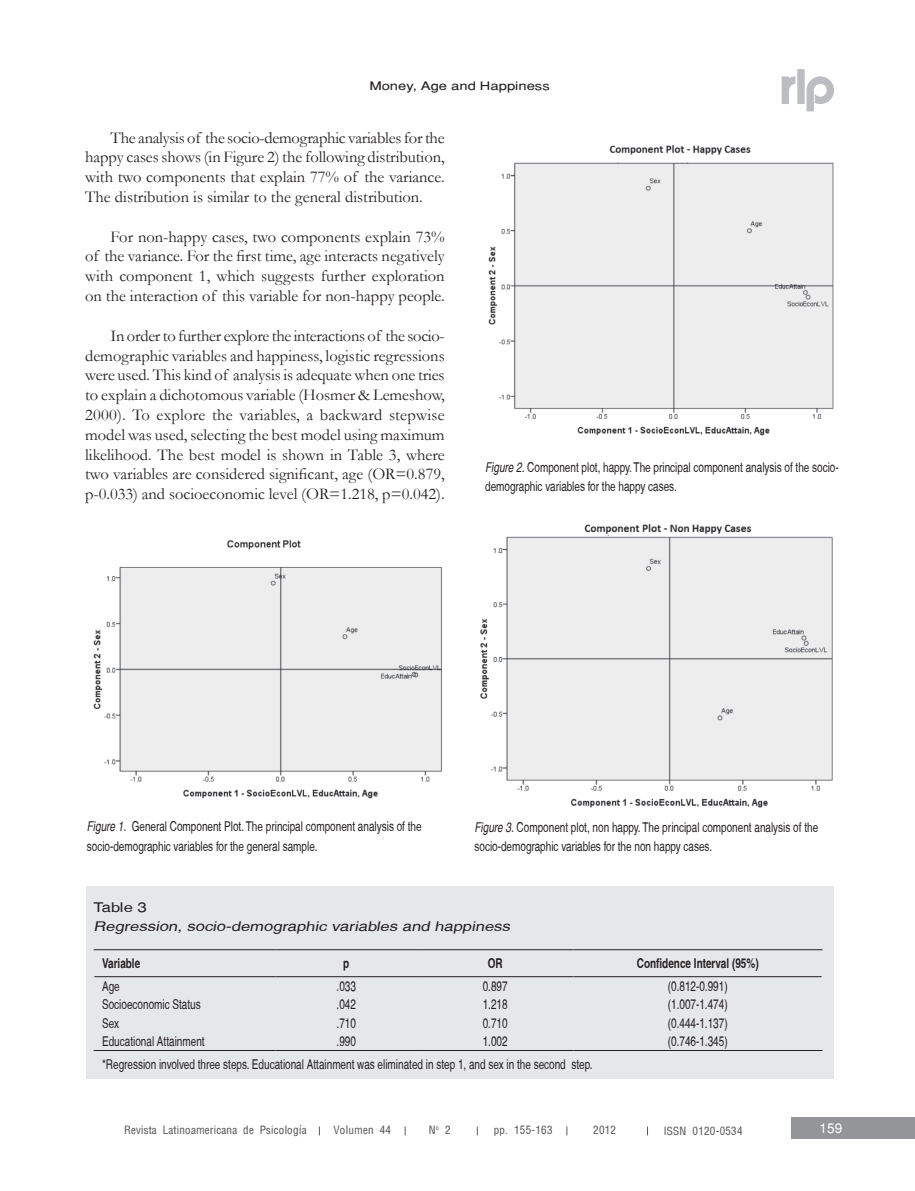
<style>
.page{position:relative;width:915px;height:1191px;background:#fff}
.page>*{position:absolute;margin:0;border:0;box-sizing:border-box;transform-origin:0 0}
.t1{font:16.5px/19.8px "Garamond";color:#231f20;text-align:justify}
.t2{font:condensed 13.5px/19.5px "Helvetica";color:#231f20;scale:.9 1}
.t3{font:italic condensed 13.5px "Helvetica";color:#231f20;scale:1.5 1}
.t4{font:700 condensed 13.5px "Helvetica";color:#231f20;scale:.9 1}
.t5{font:condensed 13.5px "Helvetica";color:#231f20;scale:1.5 1}
.t6{font:13.5px "Helvetica";color:#fff}
.t7{font:100 condensed 12.75px "Helvetica";color:#57585a}
.t8{font:11.7px "Helvetica";color:#231f20;scale:1.25 1}
.s1{font-style:italic}
.s2{font-weight:400}
</style>
<div class="page">
<div style="left:790px;top:1117px;width:124px;height:21px;background:#939598"></div>
<svg style="left:781px;top:69px;width:52px;height:42px"></svg>
<div style="left:87px;top:886px;width:746px;height:192px;background:#e6e7e9"></div>
<img style="left:93px;top:540px;width:349px;height:259px">
<img style="left:488px;top:145px;width:346px;height:291px">
<img style="left:480px;top:524px;width:353px;height:284px">
<hr style="left:94px;top:949px;width:181px;height:1px;background:#231f20">
<hr style="left:275px;top:949px;width:142px;height:1px;background:#231f20">
<hr style="left:417px;top:949px;width:156px;height:1px;background:#231f20">
<hr style="left:573px;top:949px;width:249px;height:1px;background:#231f20">
<hr style="left:94px;top:976px;width:181px;height:1px;background:#231f20">
<hr style="left:275px;top:976px;width:142px;height:1px;background:#231f20">
<hr style="left:417px;top:976px;width:156px;height:1px;background:#231f20">
<hr style="left:573px;top:976px;width:248px;height:1px;background:#231f20">
<hr style="left:94px;top:1050px;width:181px;height:1px;background:#231f20">
<hr style="left:275px;top:1050px;width:142px;height:1px;background:#231f20">
<hr style="left:417px;top:1050px;width:156px;height:1px;background:#231f20">
<hr style="left:573px;top:1050px;width:249px;height:1px;background:#231f20">
<p class="t8" style="left:369px;top:78px;width:146px">Money, Age and Happiness</p>
<p class="t1" style="left:85px;top:127px;width:361px;text-indent:25px">The analysis of the socio-demographic variables for the happy cases shows (in Figure 2) the following distribution, with two components that explain 77% of the variance.<br>The distribution is similar to the general distribution.</p>
<p class="t1" style="left:85px;top:226px;width:361px;text-indent:25px">For non-happy cases, two components explain 73% of the variance. For the first time, age interacts negatively with component 1, which suggests further exploration on the interaction of this variable for non-happy people.</p>
<p class="t1" style="left:85px;top:325px;width:361px;text-indent:25px">In order to further explore the interactions of the socio&shy;demographic variables and happiness, logistic regressions were used. This kind of analysis is adequate when one tries to explain a dichotomous variable (Hosmer &amp; Lemeshow, 2000). To explore the variables, a backward stepwise model was used, selecting the best model using maximum likelihood. The best model is shown in Table 3, where two variables are considered significant, age (OR=0.879, p-0.033) and socioeconomic level (OR=1.218, p=0.042).</p>
<p class="t2" style="left:485px;top:457px;width:394px"><span class="s1">Figure 2.</span> Component plot, happy. The principal component analysis of the socio&shy;demographic variables for the happy cases.</p>
<p class="t2" style="left:87px;top:816px;width:373px"><span class="s1">Figure 1.</span> General Component Plot. The principal component analysis of the socio-demographic variables for the general sample.</p>
<p class="t2" style="left:474px;top:817px;width:383px"><span class="s1">Figure 3.</span> Component plot, non happy. The principal component analysis of the socio-demographic variables for the non happy cases.</p>
<p class="t5" style="left:94px;top:899px;width:37px">Table 3</p>
<p class="t3" style="left:94px;top:918px;width:281px">Regression, socio-demographic variables and happiness</p>
<p class="t4" style="left:102px;top:955px;width:44px">Variable</p>
<p class="t4" style="left:343px;top:955px;width:8px">p</p>
<p class="t4" style="left:487px;top:955px;width:18px">OR</p>
<p class="t4" style="left:636px;top:955px;width:137px">Confidence Interval (95%)</p>
<p class="t2" style="left:102px;top:976px;width:21px">Age</p>
<p class="t2" style="left:336px;top:976px;width:23px">.033</p>
<p class="t2" style="left:482px;top:976px;width:29px">0.897</p>
<p class="t2" style="left:667px;top:976px;width:68px">(0.812-0.991)</p>
<p class="t2" style="left:102px;top:994px;width:111px">Socioeconomic Status</p>
<p class="t2" style="left:336px;top:994px;width:23px">.042</p>
<p class="t2" style="left:482px;top:994px;width:29px">1.218</p>
<p class="t2" style="left:667px;top:994px;width:68px">(1.007-1.474)</p>
<p class="t2" style="left:102px;top:1013px;width:20px">Sex</p>
<p class="t2" style="left:336px;top:1013px;width:23px">.710</p>
<p class="t2" style="left:482px;top:1013px;width:29px">0.710</p>
<p class="t2" style="left:667px;top:1013px;width:68px">(0.444-1.137)</p>
<p class="t2" style="left:102px;top:1031px;width:115px">Educational Attainment</p>
<p class="t2" style="left:336px;top:1031px;width:23px">.990</p>
<p class="t2" style="left:482px;top:1031px;width:29px">1.002</p>
<p class="t2" style="left:667px;top:1031px;width:68px">(0.746-1.345)</p>
<p class="t2" style="left:102px;top:1054px;width:546px">*Regression involved three steps. Educational Attainment was eliminated in step 1, and sex in the second step.</p>
<p class="t7" style="left:124px;top:1122px;width:184px">Revista Latinoamericana de Psicolog<span class="s2">í</span>a</p>
<p class="t7" style="left:333px;top:1122px;width:59px">Volumen 44</p>
<p class="t7" style="left:428px;top:1122px;width:24px">N<sup>o</sup> 2</p>
<p class="t7" style="left:493px;top:1122px;width:61px">pp. 155-163</p>
<p class="t7" style="left:593px;top:1122px;width:25px">2012</p>
<p class="t7" style="left:663px;top:1123px;width:81px">ISSN 0120-0534</p>
<p class="t6" style="left:819px;top:1120px;width:24px">159</p>
</div>
